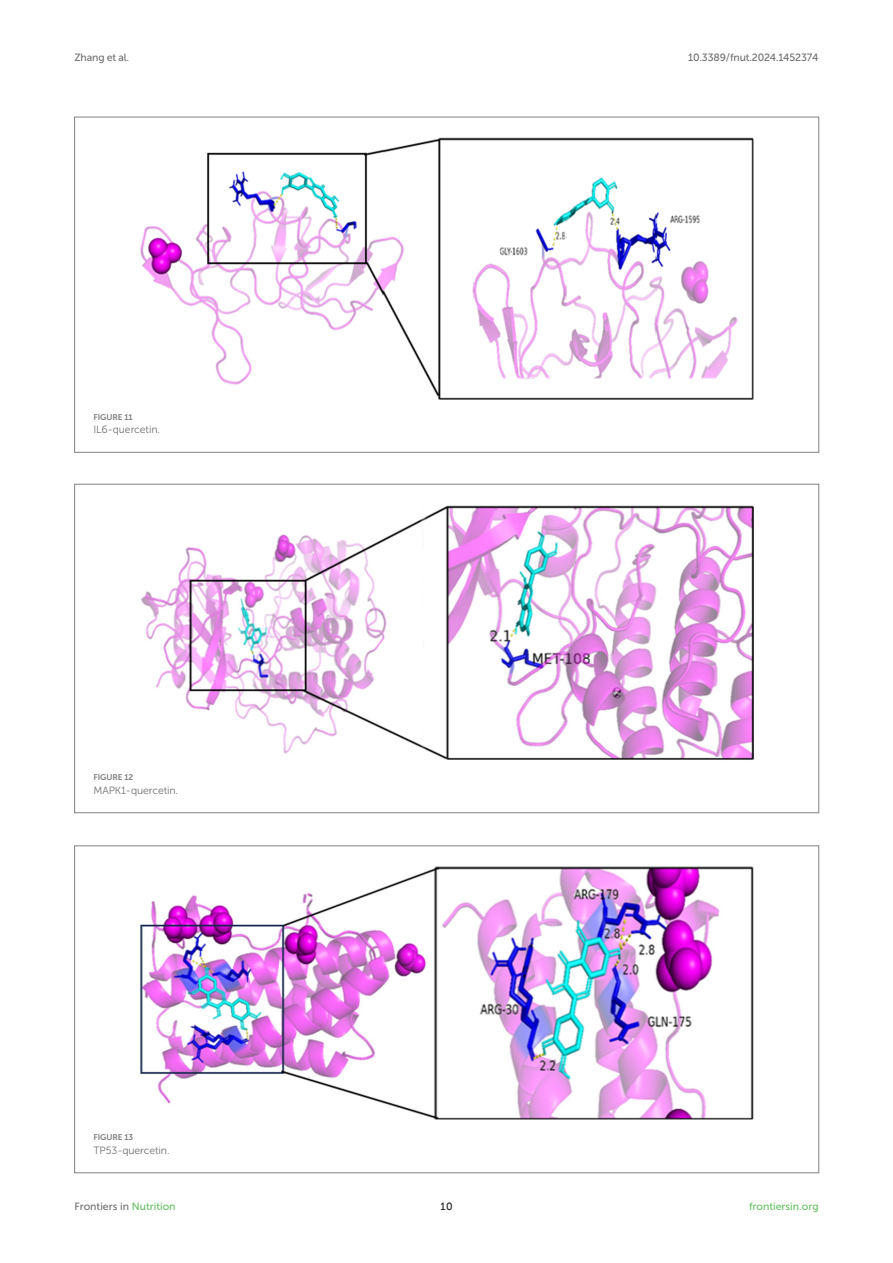
<style>
.page{position:relative;width:893px;height:1263px;background:#fff}
.page>*{position:absolute;margin:0;border:0;box-sizing:border-box;transform-origin:0 0}
.t1{font:10.5px "Museo Sans 500";letter-spacing:-.015em;color:#706f70}
.FIG_LEG{font:10.5px "Museo Sans 300";letter-spacing:-.01em;color:#706f70}
.t2{font:10.5px "Museo Sans 500";color:#65c161}
.t3{font:10.5px "Museo Sans 500";color:#1b1c1b}
.FIG_HD{font:8.25px "Museo Sans 700";letter-spacing:-.01em;color:#7e7f7f}
.s1{color:#65c161}
</style>
<div class="page">
<img style="left:140px;top:137px;width:614px;height:263px">
<img style="left:141px;top:505px;width:613px;height:255px">
<img style="left:140px;top:866px;width:614px;height:254px">
<p class="t1" style="left:74px;top:51px;width:56px">Zhang et al.</p>
<p class="t1" style="left:688px;top:51px;width:132px">10.3389/fnut.2024.1452374</p>
<p class="FIG_HD" style="left:94px;top:412px;width:41px">FIGURE 11</p>
<p class="FIG_LEG" style="left:94px;top:424px;width:68px">IL6-quercetin.</p>
<p class="FIG_HD" style="left:94px;top:773px;width:41px">FIGURE 12</p>
<p class="FIG_LEG" style="left:94px;top:784px;width:86px">MAPK1-quercetin.</p>
<p class="FIG_HD" style="left:94px;top:1133px;width:41px">FIGURE 13</p>
<p class="FIG_LEG" style="left:94px;top:1144px;width:78px">TP53-quercetin.</p>
<p class="t1" style="left:74px;top:1200px;width:103px">Frontiers in <span class="s1">Nutrition</span></p>
<p class="t3" style="left:440px;top:1200px;width:14px">10</p>
<p class="t2" style="left:749px;top:1200px;width:71px">frontiersin.org</p>
</div>
